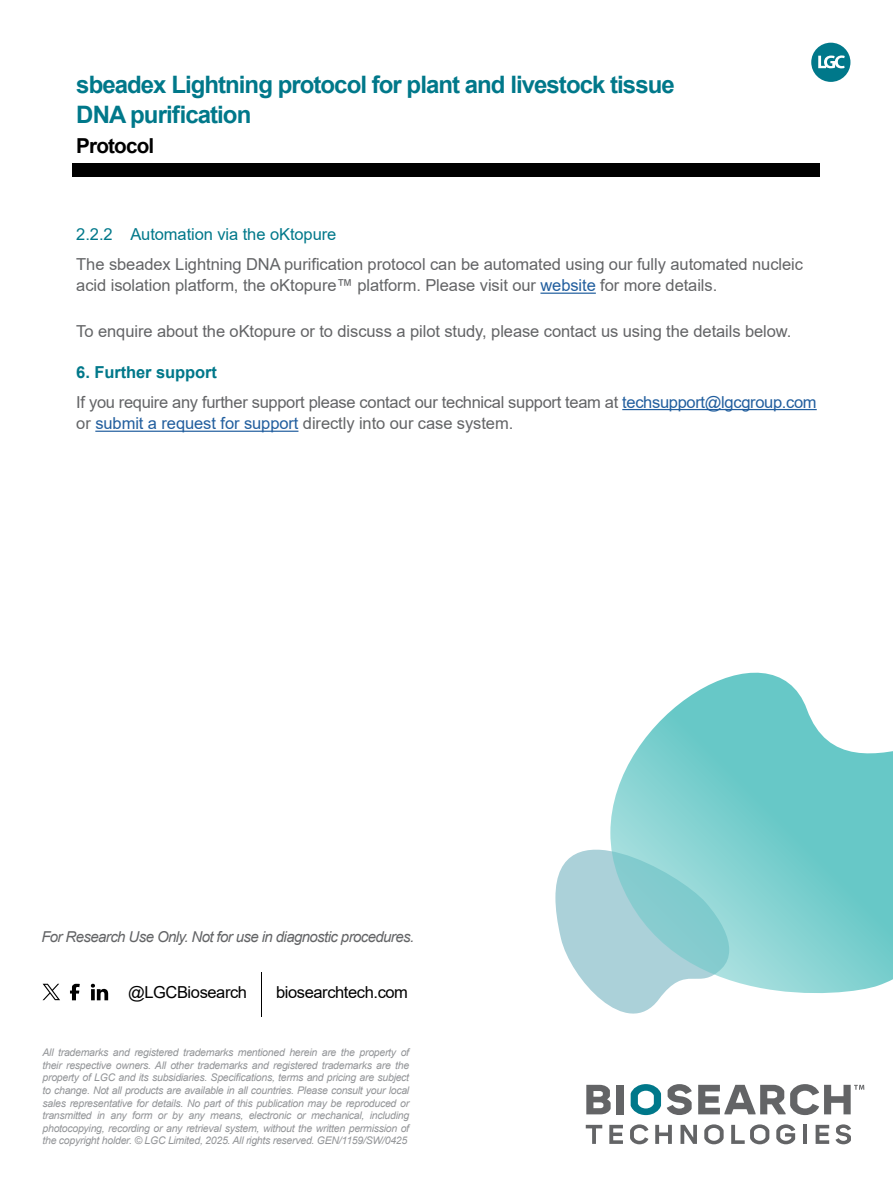
<style>
.page{position:relative;width:893px;height:1187px;background:#fff}
.page>*{position:absolute;margin:0;border:0;box-sizing:border-box;transform-origin:0 0}
.t1{font:700 24px/30px "Arial";letter-spacing:-.04em;color:#00788a}
.t2{font:700 20.55px "Arial";letter-spacing:-.04em;color:#000}
.t3{font:16.5px/21.6px "Arial";letter-spacing:-.005em;color:#636466}
.t4{font:16.5px "Arial";letter-spacing:-.025em;color:#000}
.t5{font:16.5px "Arial";letter-spacing:-.005em;color:#00788a}
.t6{font:italic 15px "Arial";letter-spacing:-.04em;color:#636466}
.t7{font:italic 10.5px/12.6px "Arial";letter-spacing:-.025em;color:#939598;text-align:justify}
.s1{color:#215e9e}
.s2{font-weight:700;color:#00788a}
</style>
<div class="page">
<svg style="left:555px;top:849px;width:98px;height:165px"></svg>
<svg style="left:610px;top:672px;width:283px;height:334px"></svg>
<div style="left:72px;top:163px;width:748px;height:13px;background:#000"></div>
<svg style="left:811px;top:43px;width:39px;height:39px"></svg>
<svg style="left:70px;top:983px;width:10px;height:17px"></svg>
<svg style="left:91px;top:983px;width:17px;height:17px"></svg>
<hr style="left:261px;top:972px;width:1px;height:44px;background:#000">
<svg style="left:43px;top:983px;width:17px;height:17px"></svg>
<hr style="left:540px;top:292px;width:56px;height:2px;background:#215e9e">
<hr style="left:622px;top:409px;width:195px;height:1px;background:#215e9e">
<hr style="left:95px;top:430px;width:203px;height:2px;background:#215e9e">
<svg style="left:586px;top:1124px;width:16px;height:19px"></svg>
<svg style="left:609px;top:1124px;width:14px;height:19px"></svg>
<svg style="left:630px;top:1124px;width:18px;height:20px"></svg>
<svg style="left:655px;top:1124px;width:17px;height:19px"></svg>
<svg style="left:680px;top:1124px;width:17px;height:19px"></svg>
<svg style="left:704px;top:1124px;width:20px;height:20px"></svg>
<svg style="left:731px;top:1124px;width:38px;height:20px"></svg>
<svg style="left:776px;top:1124px;width:19px;height:20px"></svg>
<hr style="left:803px;top:1124px;width:4px;height:19px;background:#636466">
<svg style="left:816px;top:1124px;width:13px;height:19px"></svg>
<svg style="left:835px;top:1124px;width:16px;height:20px"></svg>
<svg style="left:586px;top:1084px;width:25px;height:30px"></svg>
<div style="left:617px;top:1084px;width:7px;height:30px;background:#636466"></div>
<svg style="left:631px;top:1084px;width:30px;height:30px"></svg>
<svg style="left:667px;top:1084px;width:25px;height:30px"></svg>
<svg style="left:698px;top:1084px;width:166px;height:30px"></svg>
<h1 class="t1" style="left:76px;top:70px;width:600px">sbeadex Lightning protocol for plant and livestock tissue<br>DNA purification</h1>
<h2 class="t2" style="left:76px;top:131px;width:79px">Protocol</h2>
<h3 class="t5" style="left:76px;top:222px;width:262px">2.2.2 Automation via the oKtopure</h3>
<h3 class="t3" style="left:76px;top:253px;width:728px">The sbeadex Lightning DNA purification protocol can be automated using our fully automated nucleic acid isolation platform, the oKtopure™ platform. Please visit our <span class="s1">website</span> for more details.</h3>
<h3 class="t3" style="left:76px;top:320px;width:717px">To enquire about the oKtopure or to discuss a pilot study, please contact us using the details below.</h3>
<h3 class="t3" style="left:76px;top:356px;width:742px;line-height:30.2px"><span class="s2">6. Further support<br></span>If you require any further support please contact our technical support team at <span class="s1">techsupport@lgcgroup.com</span></h3>
<h3 class="t3" style="left:76px;top:413px;width:438px">or <span class="s1">submit a request for support</span> directly into our case system.</h3>
<h3 class="t6" style="left:41px;top:926px;width:374px">For Research Use Only. Not for use in diagnostic procedures.</h3>
<h3 class="t4" style="left:128px;top:980px;width:121px">@LGCBiosearch</h3>
<h3 class="t4" style="left:276px;top:980px;width:133px">biosearchtech.com</h3>
<p class="t7" style="left:43px;top:1045px;width:368px">All trademarks and registered trademarks mentioned herein are the property of their respective owners. All other trademarks and registered trademarks are the property of LGC and its subsidiaries. Specifications, terms and pricing are subject to change. Not all products are available in all countries. Please consult your local sales representative for details. No part of this publication may be reproduced or transmitted in any form or by any means, electronic or mechanical, including photocopying, recording or any retrieval system, without the written permission of the copyright holder. © LGC Limited, 2025. All rights reserved. GEN/1159/SW/0425</p>
</div>
